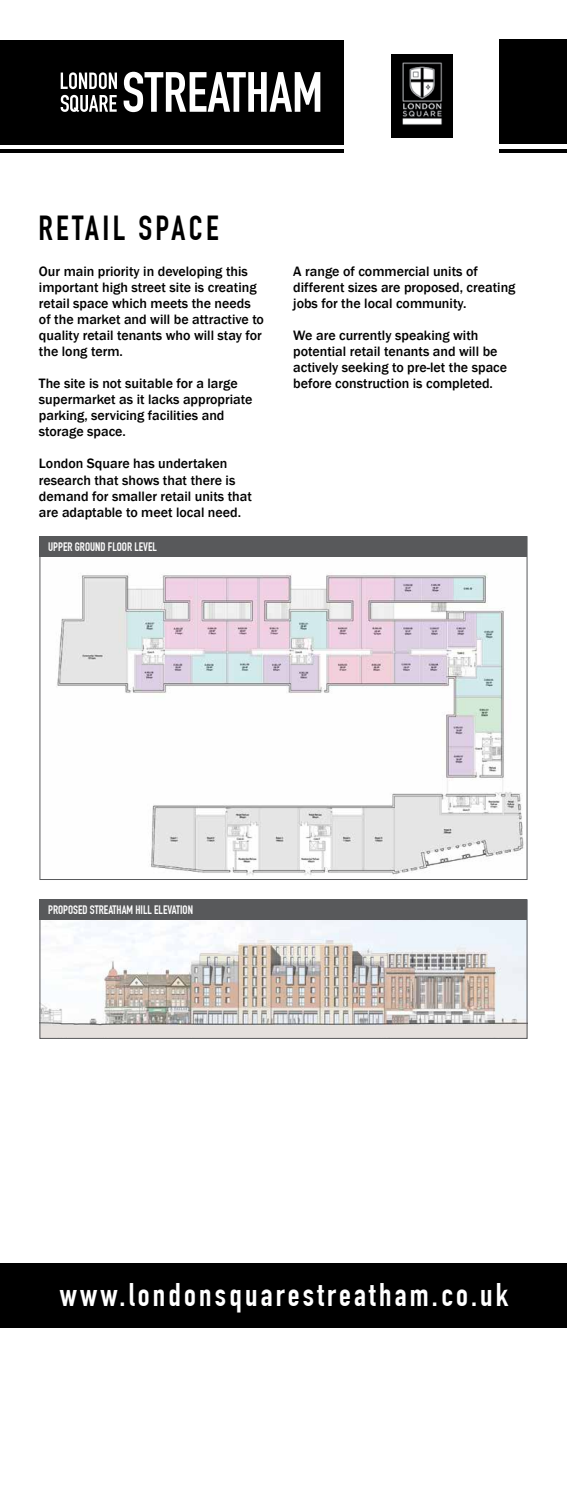
<style>
.page{position:relative;width:567px;height:1489px;background:#fff}
.page>*{position:absolute;margin:0;border:0;box-sizing:border-box;transform-origin:0 0}
.t1{font:700 34px "DIN Condensed";letter-spacing:.1em;color:#000}
.t2{font:700 32px "DIN Condensed";letter-spacing:.1em;color:#fff}
.t3{font:500 14px/16px "Franklin Gothic";color:#000}
.t4{font:700 12px "DIN Condensed";color:#fff}
</style>
<div class="page">
<div style="left:0;top:1263px;width:567px;height:64px;background:#000"></div>
<div style="left:0;top:40px;width:344px;height:104px;background:#000"></div>
<svg style="left:61px;top:72px;width:56px;height:17px"></svg>
<svg style="left:61px;top:95px;width:56px;height:17px"></svg>
<svg style="left:124px;top:72px;width:196px;height:40px"></svg>
<img style="left:391px;top:54px;width:61px;height:83px">
<div style="left:499px;top:40px;width:68px;height:104px;background:#000"></div>
<hr style="left:0;top:149px;width:344px;height:4px;background:#000">
<hr style="left:499px;top:149px;width:68px;height:4px;background:#000">
<img style="left:42px;top:919px;width:483px;height:117px">
<div style="left:40px;top:899px;width:487px;height:20px;background:#58595b"></div>
<img style="left:42px;top:556px;width:483px;height:320px">
<div style="left:40px;top:536px;width:487px;height:20px;background:#58595b"></div>
<h1 class="t1" style="left:38px;top:208px;width:182px">RETAIL SPACE</h1>
<p class="t3" style="left:39px;top:264px;width:227px">Our main priority in developing this important high street site is creating retail space which meets the needs of the market and will be attractive to quality retail tenants who will stay for the long term.</p>
<p class="t3" style="left:39px;top:376px;width:215px">The site is not suitable for a large supermarket as it lacks appropriate parking, servicing facilities and storage space.</p>
<p class="t3" style="left:39px;top:456px;width:214px">London Square has undertaken research that shows that there is demand for smaller retail units that are adaptable to meet local need.</p>
<p class="t4" style="left:48px;top:539px;width:110px">UPPER GROUND FLOOR LEVEL</p>
<p class="t3" style="left:293px;top:264px;width:224px">A range of commercial units of different sizes are proposed, creating jobs for the local community.</p>
<p class="t3" style="left:293px;top:328px;width:215px">We are currently speaking with potential retail tenants and will be actively seeking to pre-let the space before construction is completed.</p>
<p class="t4" style="left:48px;top:902px;width:146px">PROPOSED STREATHAM HILL ELEVATION</p>
<h2 class="t2" style="left:60px;top:1275px;width:450px">www.londonsquarestreatham.co.uk</h2>
</div>
